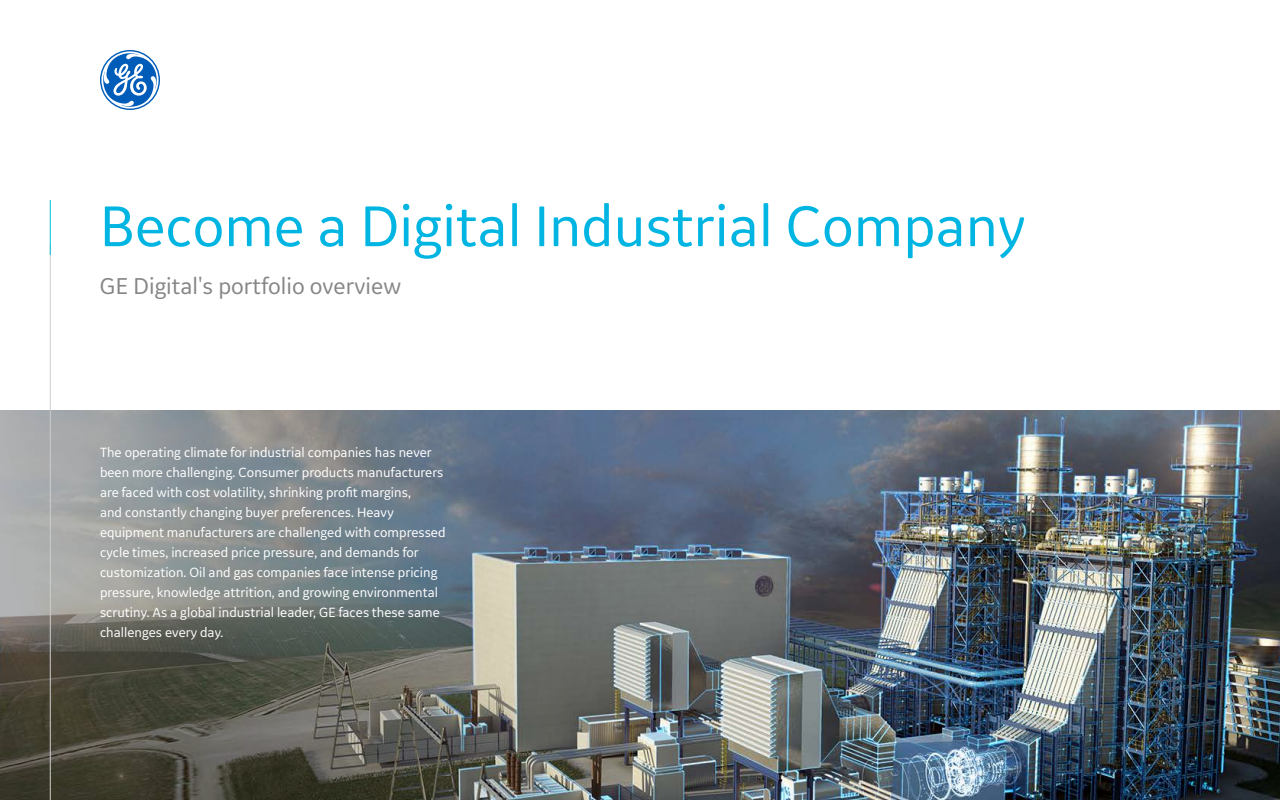
<style>
.page{position:relative;width:1280px;height:800px;background:#fff}
.page>*{position:absolute;margin:0;border:0;box-sizing:border-box;transform-origin:0 0}
.t1{font:60px "GE Inspira Sans";color:#00b5e2}
.t2{font:24px "GE Inspira Sans";color:#868686}
.t3{font:14px/20px "GE Inspira Sans";color:#fff}
</style>
<div class="page">
<img style="left:0;top:410px;width:1280px;height:390px">
<hr style="left:50px;top:244px;width:1px;height:556px;background:#cdcdcd">
<hr style="left:50px;top:200px;width:1px;height:55px;background:#00bfdb">
<svg style="left:100px;top:50px;width:60px;height:60px"></svg>
<h1 class="t1" style="left:100px;top:189px;width:927px">Become a Digital Industrial Company</h1>
<h2 class="t2" style="left:100px;top:271px;width:303px">GE Digital's portfolio overview</h2>
<p class="t3" style="left:100px;top:442px;width:347px">The operating climate for industrial companies has never been more challenging. Consumer products manufacturers are faced with cost volatility, shrinking profit margins,<br>and constantly changing buyer preferences. Heavy equipment manufacturers are challenged with compressed cycle times, increased price pressure, and demands for customization. Oil and gas companies face intense pricing pressure, knowledge attrition, and growing environmental scrutiny. As a global industrial leader, GE faces these same challenges every day.</p>
</div>
